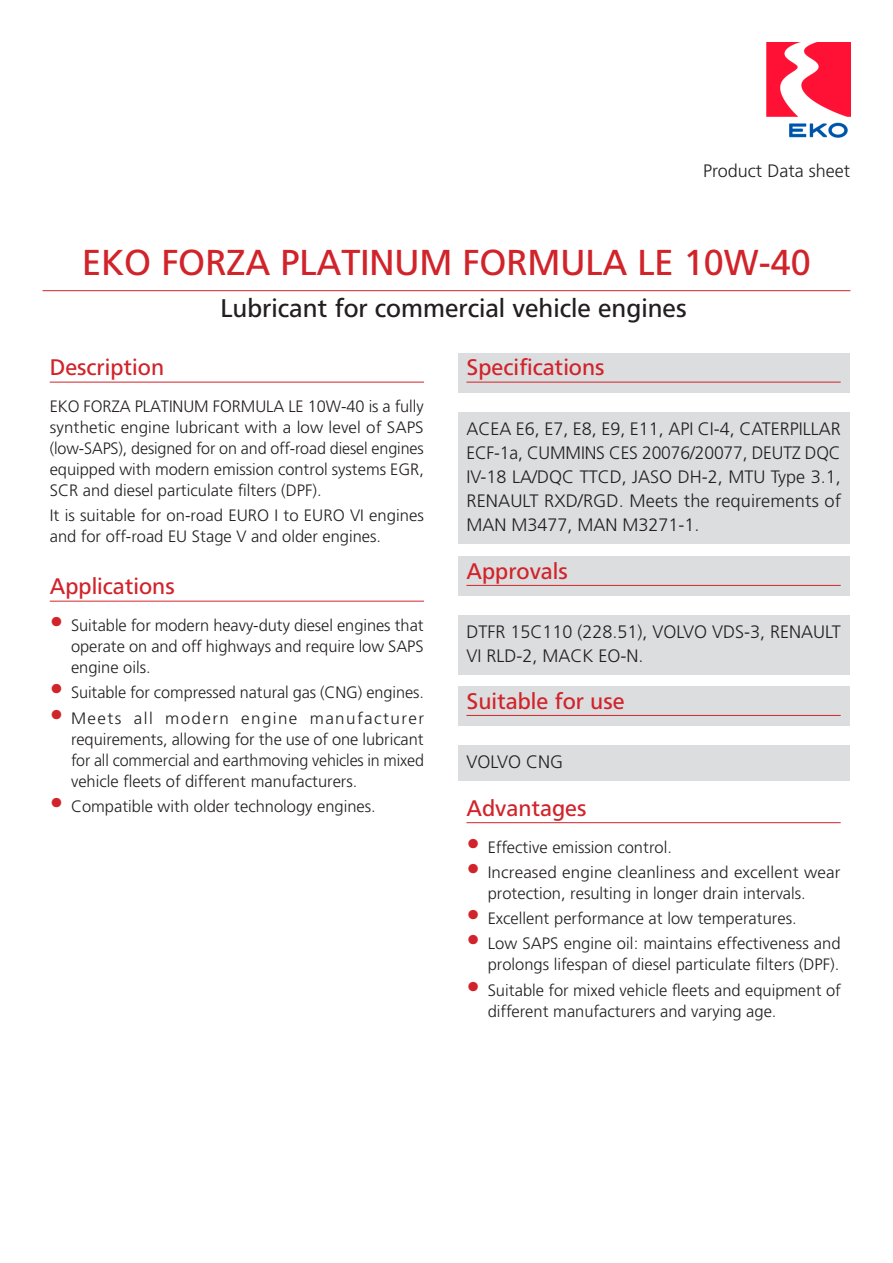
<style>
.page{position:relative;width:893px;height:1263px;background:#fff}
.page>*{position:absolute;margin:0;border:0;box-sizing:border-box;transform-origin:0 0}
.t1{font:36px "PF Catalog Poly";color:#d1232a}
.t2{font:25.5px "PF Catalog";color:#231f20}
.t3{font:22.5px "PF Catalog Poly";color:#d1232a}
.t4{font:300 18px/24px "PF Catalog";color:#231f20;text-align:justify}
.t5{font:300 16.5px/21px "PF Catalog";color:#231f20;text-align:justify}
.s1{font-size:27px;color:#d1232a}
</style>
<div class="page">
<hr style="left:43px;top:290px;width:807px;height:1px;background:#d1232a">
<hr style="left:50px;top:382px;width:374px;height:1px;background:#d1232a">
<hr style="left:50px;top:601px;width:374px;height:1px;background:#d1232a">
<div style="left:458px;top:353px;width:391px;height:39px;background:#dcdddf"></div>
<hr style="left:466px;top:382px;width:375px;height:1px;background:#d1232a">
<div style="left:458px;top:413px;width:391px;height:131px;background:#dcdddf"></div>
<div style="left:458px;top:556px;width:391px;height:39px;background:#dcdddf"></div>
<hr style="left:466px;top:585px;width:375px;height:1px;background:#d1232a">
<div style="left:458px;top:616px;width:391px;height:59px;background:#dcdddf"></div>
<div style="left:458px;top:686px;width:391px;height:39px;background:#dcdddf"></div>
<hr style="left:466px;top:715px;width:375px;height:1px;background:#d1232a">
<div style="left:458px;top:746px;width:391px;height:35px;background:#dcdddf"></div>
<hr style="left:466px;top:822px;width:375px;height:1px;background:#d1232a">
<img style="left:767px;top:43px;width:83px;height:95px">
<p class="t4" style="left:703px;top:159px;width:149px">Product Data sheet</p>
<h1 class="t1" style="left:82px;top:242px;width:730px">EKO FORZA PLATINUM FORMULA LE 10W-40</h1>
<h2 class="t2" style="left:220px;top:294px;width:468px">Lubricant for commercial vehicle engines</h2>
<h3 class="t3" style="left:50px;top:354px;width:116px">Description</h3>
<p class="t5" style="left:50px;top:396px;width:376px">EKO FORZA PLATINUM FORMULA LE 10W-40 is a fully synthetic engine lubricant with a low level of SAPS (low-SAPS), designed for on and off-road diesel engines equipped with modern emission control systems EGR, SCR and diesel particulate filters (DPF).</p>
<p class="t5" style="left:50px;top:505px;width:376px">It is suitable for on-road EURO I to EURO VI engines and for off-road EU Stage V and older engines.</p>
<h3 class="t3" style="left:50px;top:573px;width:127px">Applications</h3>
<p class="t5" style="left:71px;top:615px;width:354px;text-indent:-21px"><span class="s1">•</span> Suitable for modern heavy-duty diesel engines that operate on and off highways and require low SAPS engine oils.</p>
<p class="t5" style="left:50px;top:682px;width:376px"><span class="s1">•</span> Suitable for compressed natural gas (CNG) engines.</p>
<p class="t5" style="left:71px;top:708px;width:355px;text-indent:-21px"><span class="s1">•</span> Meets all modern engine manufacturer requirements, allowing for the use of one lubricant for all commercial and earthmoving vehicles in mixed vehicle fleets of different manufacturers.</p>
<p class="t5" style="left:50px;top:796px;width:328px"><span class="s1">•</span> Compatible with older technology engines.</p>
<h3 class="t3" style="left:466px;top:354px;width:140px">Specifications</h3>
<p class="t4" style="left:466px;top:417px;width:376px">ACEA E6, E7, E8, E9, E11, API CI-4, CATERPILLAR ECF-1a, CUMMINS CES 20076/20077, DEUTZ DQC IV-18 LA/DQC TTCD, JASO DH-2, MTU Type 3.1, RENAULT RXD/RGD. Meets the requirements of MAN M3477, MAN M3271-1.</p>
<h3 class="t3" style="left:466px;top:558px;width:103px">Approvals</h3>
<p class="t4" style="left:466px;top:620px;width:376px">DTFR 15C110 (228.51), VOLVO VDS-3, RENAULT<br>VI RLD-2, MACK EO-N.</p>
<h3 class="t3" style="left:466px;top:688px;width:160px">Suitable for use</h3>
<p class="t4" style="left:466px;top:750px;width:98px">VOLVO CNG</p>
<h3 class="t3" style="left:466px;top:795px;width:122px">Advantages</h3>
<p class="t5" style="left:466px;top:837px;width:207px"><span class="s1">•</span> Effective emission control.</p>
<p class="t5" style="left:488px;top:862px;width:354px;text-indent:-21px"><span class="s1">•</span> Increased engine cleanliness and excellent wear protection, resulting in longer drain intervals.</p>
<p class="t5" style="left:466px;top:908px;width:332px"><span class="s1">•</span> Excellent performance at low temperatures.</p>
<p class="t5" style="left:466px;top:933px;width:376px;text-align:right"><span class="s1">•</span> Low SAPS engine oil: maintains effectiveness and prolongs lifespan of diesel particulate filters (DPF).</p>
<p class="t5" style="left:488px;top:980px;width:354px;text-indent:-21px"><span class="s1">•</span> Suitable for mixed vehicle fleets and equipment of different manufacturers and varying age.</p>
</div>
